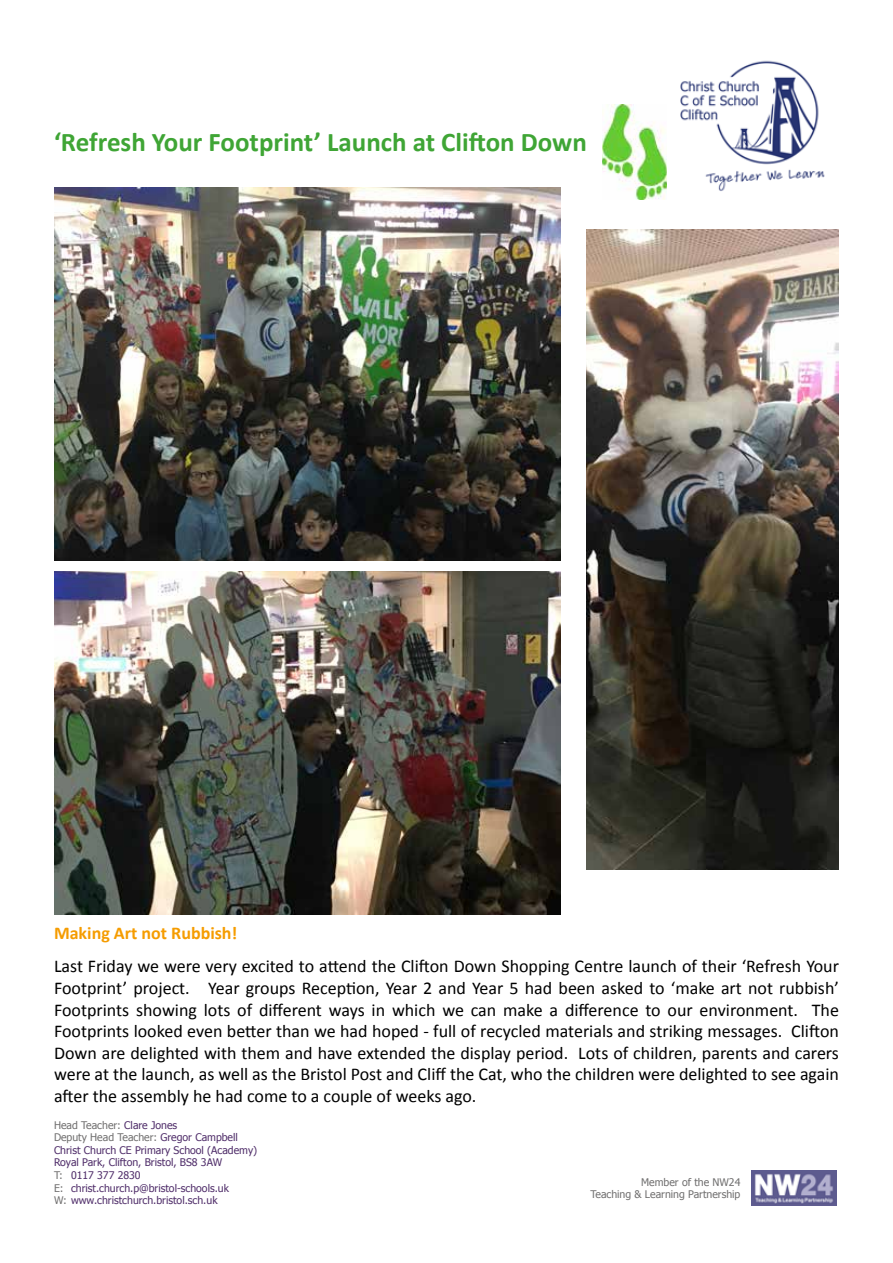
<style>
.page{position:relative;width:893px;height:1263px;background:#fff}
.page>*{position:absolute;margin:0;border:0;box-sizing:border-box;transform-origin:0 0}
.t1{font:700 27px "Calibri";color:#3fa535}
.t2{font:18px/21.6px "Calibri";color:#000;text-align:justify}
.t3{font:700 18px "Calibri";color:#f59c00}
.t4{font:10.5px/12.6px "Tahoma";color:#502e6a}
.t5{font:10.5px/12.6px "Tahoma";color:#706f6f;text-align:right}
.s1{color:#706f6f}
</style>
<div class="page">
<img style="left:680px;top:60px;width:145px;height:131px">
<img style="left:752px;top:1171px;width:85px;height:35px">
<img style="left:54px;top:187px;width:506px;height:373px">
<img style="left:54px;top:572px;width:506px;height:342px">
<img style="left:587px;top:230px;width:252px;height:640px">
<img style="left:602px;top:105px;width:65px;height:95px">
<h1 class="t1" style="left:54px;top:125px;width:534px">‘Refresh Your Footprint’ Launch at Clifton Down</h1>
<p class="t3" style="left:54px;top:922px;width:185px">Making Art not Rubbish!</p>
<p class="t2" style="left:54px;top:956px;width:786px">Last Friday we were very excited to attend the Clifton Down Shopping Centre launch of their ‘Refresh Your Footprint’ project. Year groups Reception, Year 2 and Year 5 had been asked to ‘make art not rubbish’ Footprints showing lots of different ways in which we can make a difference to our environment. The Footprints looked even better than we had hoped - full of recycled materials and striking messages. Clifton Down are delighted with them and have extended the display period. Lots of children, parents and carers were at the launch, as well as the Bristol Post and Cliff the Cat, who the children were delighted to see again after the assembly he had come to a couple of weeks ago.</p>
<p class="t4" style="left:54px;top:1118px;width:205px"><span class="s1">Head Teacher:</span> Clare Jones<br><span class="s1">Deputy Head Teacher:</span> Gregor Campbell Christ Church CE Primary School (Academy)<br>Royal Park, Clifton, Bristol, BS8 3AW<br><span class="s1">T:</span> 0117 377 2830<br><span class="s1">E:</span> christ.church.p@bristol-schools.uk<br><span class="s1">W:</span> www.christchurch.bristol.sch.uk</p>
<p class="t5" style="left:590px;top:1175px;width:152px">Member of the NW24<br>Teaching &amp; Learning Partnership</p>
</div>
